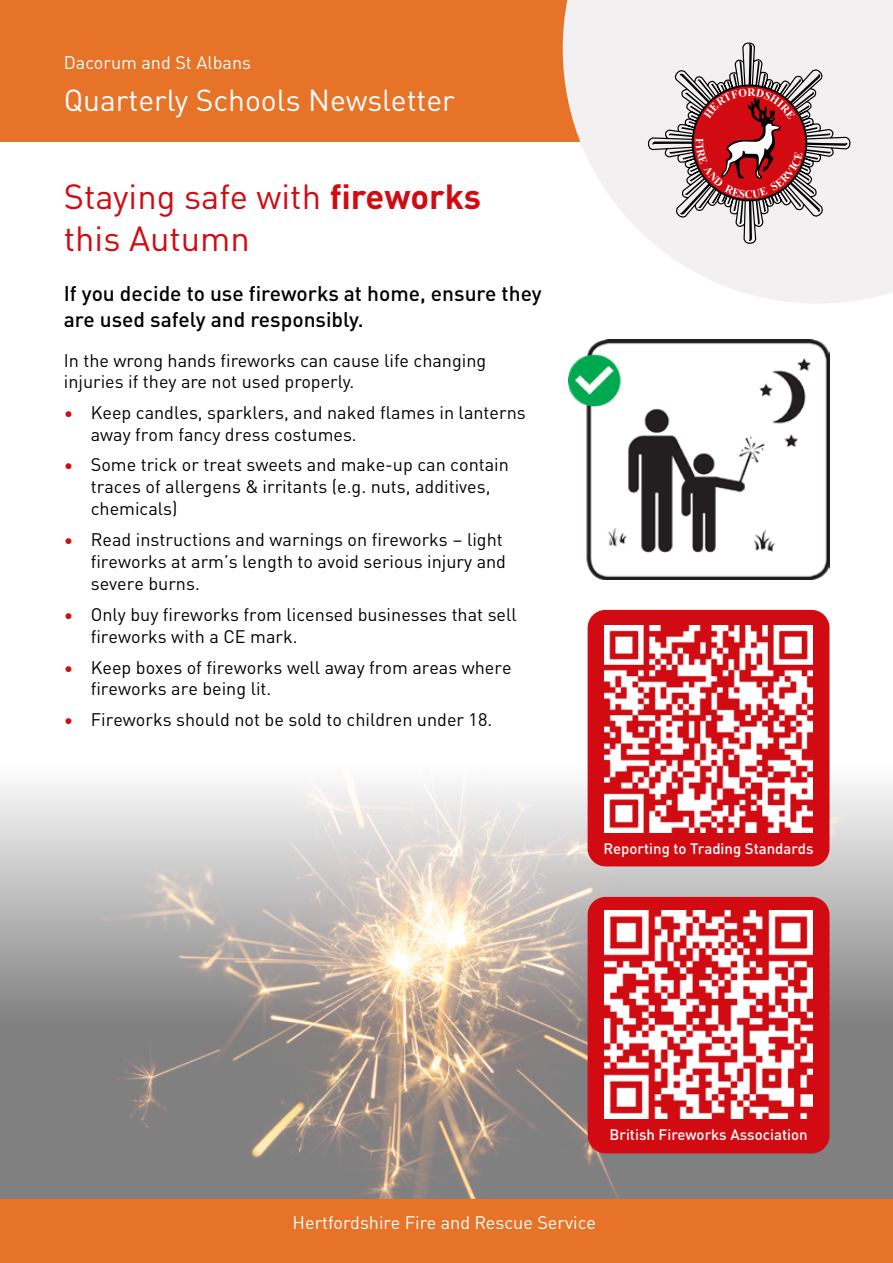
<style>
.page{position:relative;width:893px;height:1263px;background:#fff}
.page>*{position:absolute;margin:0;border:0;box-sizing:border-box;transform-origin:0 0}
.t1{font:34.5px/41.4px "DINOT";color:#d20a11}
.t2{font:30px "DINOT";color:#fff}
.t3{font:500 21px/25.2px "DINOT";color:#000}
.t4{font:18px/22px "DINOT";color:#000}
.t5{font:18px "DINOT";color:#fff}
.t6{font:500 15px "DINOT";color:#fff}
.t7{font:700 11.1px "Times New Roman";color:#fff}
.s1{font-weight:700}
.s2{color:#d20a11}
</style>
<div class="page">
<img style="left:0;top:707px;width:893px;height:492px">
<div style="left:0;top:0;width:893px;height:141px;background:#e67328"></div>
<svg style="left:563px;top:0;width:330px;height:301px;fill:#f2f0f0"></svg>
<svg style="left:647px;top:42px;width:204px;height:261px"></svg>
<div style="left:0;top:1199px;width:893px;height:64px;background:#e67328"></div>
<img style="left:568px;top:340px;width:261px;height:239px">
<div style="left:588px;top:610px;width:241px;height:256px;background:#d20a11;border-radius:18px"></div>
<img style="left:605px;top:625px;width:207px;height:207px">
<div style="left:588px;top:897px;width:241px;height:256px;background:#d20a11;border-radius:18px"></div>
<img style="left:605px;top:911px;width:207px;height:207px">
<svg style="left:652px;top:44px;width:196px;height:197px"></svg>
<p class="t5" style="left:64px;top:49px;width:189px">Dacorum and St Albans</p>
<h2 class="t2" style="left:64px;top:77px;width:393px">Quarterly Schools Newsletter</h2>
<h1 class="t1" style="left:64px;top:173px;width:419px">Staying safe with <span class="s1">fireworks </span>this Autumn</h1>
<p class="t3" style="left:64px;top:279px;width:480px">If you decide to use fireworks at home, ensure they are used safely and responsibly.</p>
<p class="t4" style="left:64px;top:348px;width:424px;line-height:21.6px">In the wrong hands fireworks can cause life changing injuries if they are not used properly.</p>
<p class="t4" style="left:91px;top:401px;width:436px;line-height:21.3px;text-indent:-27px"><span class="s2">•</span> Keep candles, sparklers, and naked flames in lanterns away from fancy dress costumes.</p>
<p class="t4" style="left:91px;top:452px;width:420px;text-indent:-27px"><span class="s2">•</span> Some trick or treat sweets and make-up can contain traces of allergens &amp; irritants (e.g. nuts, additives, chemicals)</p>
<p class="t4" style="left:91px;top:527px;width:417px;text-indent:-27px"><span class="s2">•</span> Read instructions and warnings on fireworks – light fireworks at arm’s length to avoid serious injury and severe burns.</p>
<p class="t4" style="left:91px;top:602px;width:428px;line-height:21.3px;text-indent:-27px"><span class="s2">•</span> Only buy fireworks from licensed businesses that sell fireworks with a CE mark.</p>
<p class="t4" style="left:91px;top:655px;width:422px;line-height:21.3px;text-indent:-27px"><span class="s2">•</span> Keep boxes of fireworks well away from areas where fireworks are being lit.</p>
<p class="t4" style="left:64px;top:707px;width:430px"><span class="s2">•</span> Fireworks should not be sold to children under 18.</p>
<p class="t7" style="left:708px;top:138px;width:8px;rotate:90deg">F</p>
<p class="t6" style="left:604px;top:837px;width:211px">Reporting to Trading Standards</p>
<p class="t6" style="left:609px;top:1123px;width:200px">British Fireworks Association</p>
<p class="t5" style="left:293px;top:1209px;width:305px">Hertfordshire Fire and Rescue Service</p>
</div>
